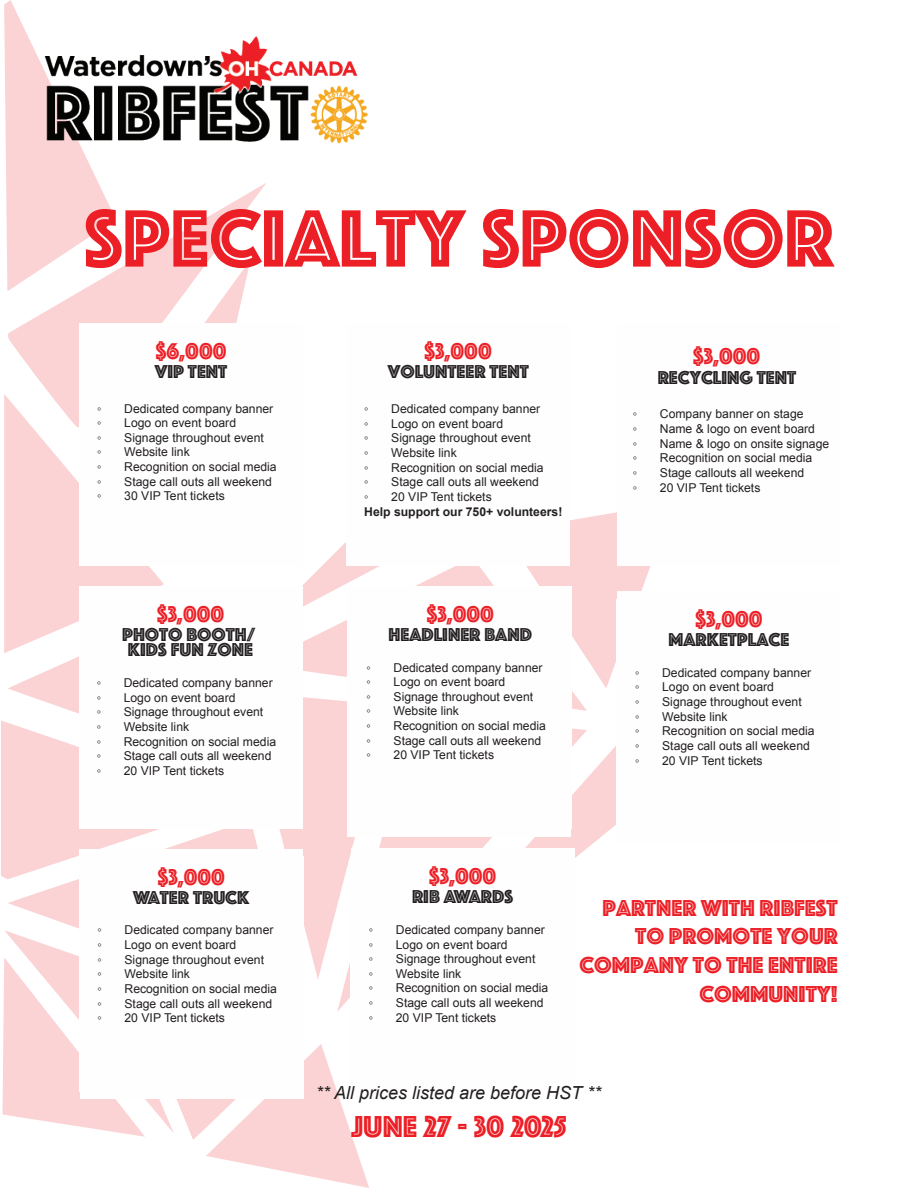
<style>
.page{position:relative;width:918px;height:1188px;background:#fff}
.page>*{position:absolute;margin:0;border:0;box-sizing:border-box;transform-origin:0 0}
.t1{font:84.3px "Phosphate Inline";color:#ed1f26}
.t2{font:31.5px "Phosphate Inline";color:#ed1f26}
.t3{font:24px/28.7px "Phosphate Inline";color:#ed1f26;text-align:right}
.t4{font:23.7px "Phosphate Inline";color:#ed1f26}
.t5{font:19.35px/15.1px "Phosphate Inline";color:#231f20;text-align:center}
.t6{font:italic 18px "Arial";color:#231f20}
.t7{font:12.15px "Arial";color:#231f20}
.t8{font:700 12.15px "Arial";color:#231f20}
</style>
<div class="page">
<svg style="left:451px;top:566px;width:136px;height:145px"></svg>
<svg style="left:8px;top:183px;width:258px;height:211px"></svg>
<svg style="left:4px;top:0;width:112px;height:291px"></svg>
<svg style="left:107px;top:259px;width:144px;height:64px;fill:#fbd3d4"></svg>
<svg style="left:504px;top:512px;width:147px;height:176px"></svg>
<svg style="left:451px;top:730px;width:165px;height:128px;fill:#fbd3d4"></svg>
<svg style="left:1px;top:394px;width:450px;height:794px"></svg>
<div style="left:617px;top:323px;width:224px;height:243px;background:#fefefe"></div>
<img style="left:30px;top:29px;width:338px;height:124px">
<div style="left:79px;top:323px;width:224px;height:243px;background:#fefefe"></div>
<div style="left:348px;top:594px;width:223px;height:242px;background:#fefefe"></div>
<div style="left:346px;top:323px;width:224px;height:243px;background:#fefefe"></div>
<div style="left:349px;top:586px;width:223px;height:243px;background:#fefefe"></div>
<div style="left:79px;top:586px;width:223px;height:243px;background:#fefefe"></div>
<div style="left:616px;top:599px;width:224px;height:243px;background:#fefefe"></div>
<div style="left:617px;top:591px;width:224px;height:243px;background:#fefefe"></div>
<div style="left:80px;top:857px;width:224px;height:242px;background:#fefefe"></div>
<div style="left:80px;top:849px;width:223px;height:242px;background:#fefefe"></div>
<div style="left:350px;top:856px;width:223px;height:243px;background:#fefefe"></div>
<div style="left:351px;top:848px;width:224px;height:243px;background:#fefefe"></div>
<h1 class="t1" style="left:85px;top:179px;width:750px">SPECIALTY SPONSOR</h1>
<h3 class="t4" style="left:156px;top:334px;width:72px">$6,000</h3>
<h3 class="t5" style="left:155px;top:363px;width:74px">VIP TENT</h3>
<p class="t7" style="left:97px;top:400px;width:6px">◦</p>
<p class="t7" style="left:124px;top:400px;width:151px">Dedicated company banner</p>
<p class="t7" style="left:97px;top:415px;width:6px">◦</p>
<p class="t7" style="left:124px;top:415px;width:113px">Logo on event board</p>
<p class="t7" style="left:97px;top:430px;width:6px">◦</p>
<p class="t7" style="left:124px;top:430px;width:141px">Signage throughout event</p>
<p class="t7" style="left:97px;top:444px;width:6px">◦</p>
<p class="t7" style="left:124px;top:444px;width:67px">Website link</p>
<p class="t7" style="left:97px;top:459px;width:6px">◦</p>
<p class="t7" style="left:124px;top:459px;width:154px">Recognition on social media</p>
<p class="t7" style="left:97px;top:473px;width:6px">◦</p>
<p class="t7" style="left:124px;top:473px;width:149px">Stage call outs all weekend</p>
<p class="t7" style="left:97px;top:488px;width:6px">◦</p>
<p class="t7" style="left:124px;top:488px;width:102px">30 VIP Tent tickets</p>
<h3 class="t4" style="left:157px;top:597px;width:69px">$3,000</h3>
<h3 class="t5" style="left:122px;top:626px;width:135px">PHOTO BOOTH/<br>KIDS FUN ZONE</h3>
<p class="t7" style="left:97px;top:675px;width:6px">◦</p>
<p class="t7" style="left:124px;top:675px;width:151px">Dedicated company banner</p>
<p class="t7" style="left:97px;top:689px;width:6px">◦</p>
<p class="t7" style="left:124px;top:689px;width:113px">Logo on event board</p>
<p class="t7" style="left:97px;top:704px;width:6px">◦</p>
<p class="t7" style="left:124px;top:704px;width:141px">Signage throughout event</p>
<p class="t7" style="left:97px;top:719px;width:6px">◦</p>
<p class="t7" style="left:124px;top:719px;width:67px">Website link</p>
<p class="t7" style="left:97px;top:733px;width:6px">◦</p>
<p class="t7" style="left:124px;top:733px;width:154px">Recognition on social media</p>
<p class="t7" style="left:97px;top:748px;width:6px">◦</p>
<p class="t7" style="left:124px;top:748px;width:149px">Stage call outs all weekend</p>
<p class="t7" style="left:97px;top:763px;width:6px">◦</p>
<p class="t7" style="left:124px;top:763px;width:102px">20 VIP Tent tickets</p>
<h3 class="t4" style="left:158px;top:860px;width:69px">$3,000</h3>
<h3 class="t5" style="left:133px;top:889px;width:118px">WATER TRUCK</h3>
<p class="t7" style="left:98px;top:922px;width:6px">◦</p>
<p class="t7" style="left:125px;top:922px;width:151px">Dedicated company banner</p>
<p class="t7" style="left:98px;top:937px;width:6px">◦</p>
<p class="t7" style="left:125px;top:937px;width:113px">Logo on event board</p>
<p class="t7" style="left:98px;top:951px;width:6px">◦</p>
<p class="t7" style="left:125px;top:951px;width:141px">Signage throughout event</p>
<p class="t7" style="left:98px;top:966px;width:6px">◦</p>
<p class="t7" style="left:125px;top:966px;width:67px">Website link</p>
<p class="t7" style="left:98px;top:981px;width:6px">◦</p>
<p class="t7" style="left:125px;top:981px;width:154px">Recognition on social media</p>
<p class="t7" style="left:98px;top:995px;width:6px">◦</p>
<p class="t7" style="left:125px;top:995px;width:149px">Stage call outs all weekend</p>
<p class="t7" style="left:98px;top:1010px;width:6px">◦</p>
<p class="t7" style="left:125px;top:1010px;width:102px">20 VIP Tent tickets</p>
<h3 class="t4" style="left:425px;top:334px;width:69px">$3,000</h3>
<h3 class="t5" style="left:388px;top:363px;width:142px">VOLUNTEER TENT</h3>
<p class="t7" style="left:364px;top:401px;width:6px">◦</p>
<p class="t7" style="left:391px;top:401px;width:151px">Dedicated company banner</p>
<p class="t7" style="left:364px;top:416px;width:6px">◦</p>
<p class="t7" style="left:391px;top:416px;width:113px">Logo on event board</p>
<p class="t7" style="left:364px;top:430px;width:6px">◦</p>
<p class="t7" style="left:391px;top:430px;width:141px">Signage throughout event</p>
<p class="t7" style="left:364px;top:445px;width:6px">◦</p>
<p class="t7" style="left:391px;top:445px;width:67px">Website link</p>
<p class="t7" style="left:364px;top:459px;width:6px">◦</p>
<p class="t7" style="left:391px;top:459px;width:154px">Recognition on social media</p>
<p class="t7" style="left:364px;top:474px;width:6px">◦</p>
<p class="t7" style="left:391px;top:474px;width:149px">Stage call outs all weekend</p>
<p class="t7" style="left:364px;top:489px;width:6px">◦</p>
<p class="t7" style="left:391px;top:489px;width:102px">20 VIP Tent tickets</p>
<p class="t8" style="left:364px;top:503px;width:200px">Help support our 750+ volunteers!</p>
<h3 class="t4" style="left:427px;top:597px;width:69px">$3,000</h3>
<h3 class="t5" style="left:389px;top:626px;width:145px">HEADLINER BAND</h3>
<p class="t7" style="left:367px;top:659px;width:6px">◦</p>
<p class="t7" style="left:394px;top:659px;width:151px">Dedicated company banner</p>
<p class="t7" style="left:367px;top:674px;width:6px">◦</p>
<p class="t7" style="left:394px;top:674px;width:113px">Logo on event board</p>
<p class="t7" style="left:367px;top:689px;width:6px">◦</p>
<p class="t7" style="left:394px;top:689px;width:141px">Signage throughout event</p>
<p class="t7" style="left:367px;top:703px;width:6px">◦</p>
<p class="t7" style="left:394px;top:703px;width:67px">Website link</p>
<p class="t7" style="left:367px;top:718px;width:6px">◦</p>
<p class="t7" style="left:394px;top:718px;width:154px">Recognition on social media</p>
<p class="t7" style="left:367px;top:733px;width:6px">◦</p>
<p class="t7" style="left:394px;top:733px;width:149px">Stage call outs all weekend</p>
<p class="t7" style="left:367px;top:747px;width:6px">◦</p>
<p class="t7" style="left:394px;top:747px;width:102px">20 VIP Tent tickets</p>
<h3 class="t4" style="left:693px;top:340px;width:69px">$3,000</h3>
<h3 class="t5" style="left:658px;top:368px;width:140px">RECYCLING TENT</h3>
<p class="t7" style="left:633px;top:406px;width:6px">◦</p>
<p class="t7" style="left:660px;top:406px;width:145px">Company banner on stage</p>
<p class="t7" style="left:633px;top:421px;width:6px">◦</p>
<p class="t7" style="left:660px;top:421px;width:157px">Name &amp; logo on event board</p>
<p class="t7" style="left:633px;top:435px;width:6px">◦</p>
<p class="t7" style="left:660px;top:435px;width:171px">Name &amp; logo on onsite signage</p>
<p class="t7" style="left:633px;top:450px;width:6px">◦</p>
<p class="t7" style="left:660px;top:450px;width:154px">Recognition on social media</p>
<p class="t7" style="left:633px;top:465px;width:6px">◦</p>
<p class="t7" style="left:660px;top:465px;width:146px">Stage callouts all weekend</p>
<p class="t7" style="left:633px;top:479px;width:6px">◦</p>
<p class="t7" style="left:660px;top:479px;width:102px">20 VIP Tent tickets</p>
<h3 class="t4" style="left:695px;top:602px;width:69px">$3,000</h3>
<h3 class="t5" style="left:668px;top:631px;width:122px">MARKETPLACE</h3>
<p class="t7" style="left:635px;top:665px;width:6px">◦</p>
<p class="t7" style="left:662px;top:665px;width:151px">Dedicated company banner</p>
<p class="t7" style="left:635px;top:679px;width:6px">◦</p>
<p class="t7" style="left:662px;top:679px;width:113px">Logo on event board</p>
<p class="t7" style="left:635px;top:694px;width:6px">◦</p>
<p class="t7" style="left:662px;top:694px;width:141px">Signage throughout event</p>
<p class="t7" style="left:635px;top:708px;width:6px">◦</p>
<p class="t7" style="left:662px;top:708px;width:67px">Website link</p>
<p class="t7" style="left:635px;top:723px;width:6px">◦</p>
<p class="t7" style="left:662px;top:723px;width:154px">Recognition on social media</p>
<p class="t7" style="left:635px;top:738px;width:6px">◦</p>
<p class="t7" style="left:662px;top:738px;width:149px">Stage call outs all weekend</p>
<p class="t7" style="left:635px;top:752px;width:6px">◦</p>
<p class="t7" style="left:662px;top:752px;width:102px">20 VIP Tent tickets</p>
<h3 class="t4" style="left:429px;top:859px;width:69px">$3,000</h3>
<h3 class="t5" style="left:412px;top:888px;width:103px">RIB AWARDS</h3>
<p class="t7" style="left:369px;top:922px;width:6px">◦</p>
<p class="t7" style="left:396px;top:922px;width:151px">Dedicated company banner</p>
<p class="t7" style="left:369px;top:936px;width:6px">◦</p>
<p class="t7" style="left:396px;top:936px;width:113px">Logo on event board</p>
<p class="t7" style="left:369px;top:951px;width:6px">◦</p>
<p class="t7" style="left:396px;top:951px;width:141px">Signage throughout event</p>
<p class="t7" style="left:369px;top:966px;width:6px">◦</p>
<p class="t7" style="left:396px;top:966px;width:67px">Website link</p>
<p class="t7" style="left:369px;top:980px;width:6px">◦</p>
<p class="t7" style="left:396px;top:980px;width:154px">Recognition on social media</p>
<p class="t7" style="left:369px;top:995px;width:6px">◦</p>
<p class="t7" style="left:396px;top:995px;width:149px">Stage call outs all weekend</p>
<p class="t7" style="left:369px;top:1009px;width:6px">◦</p>
<p class="t7" style="left:396px;top:1009px;width:102px">20 VIP Tent tickets</p>
<h3 class="t3" style="left:579px;top:892px;width:260px">PARTNER WITH RIBFEST<br>TO PROMOTE YOUR<br>COMPANY TO THE ENTIRE<br>COMMUNITY!</h3>
<h3 class="t6" style="left:316px;top:1081px;width:287px">** All prices listed are before HST **</h3>
<h2 class="t2" style="left:351px;top:1104px;width:217px">JUNE 27 - 30 2025</h2>
</div>
